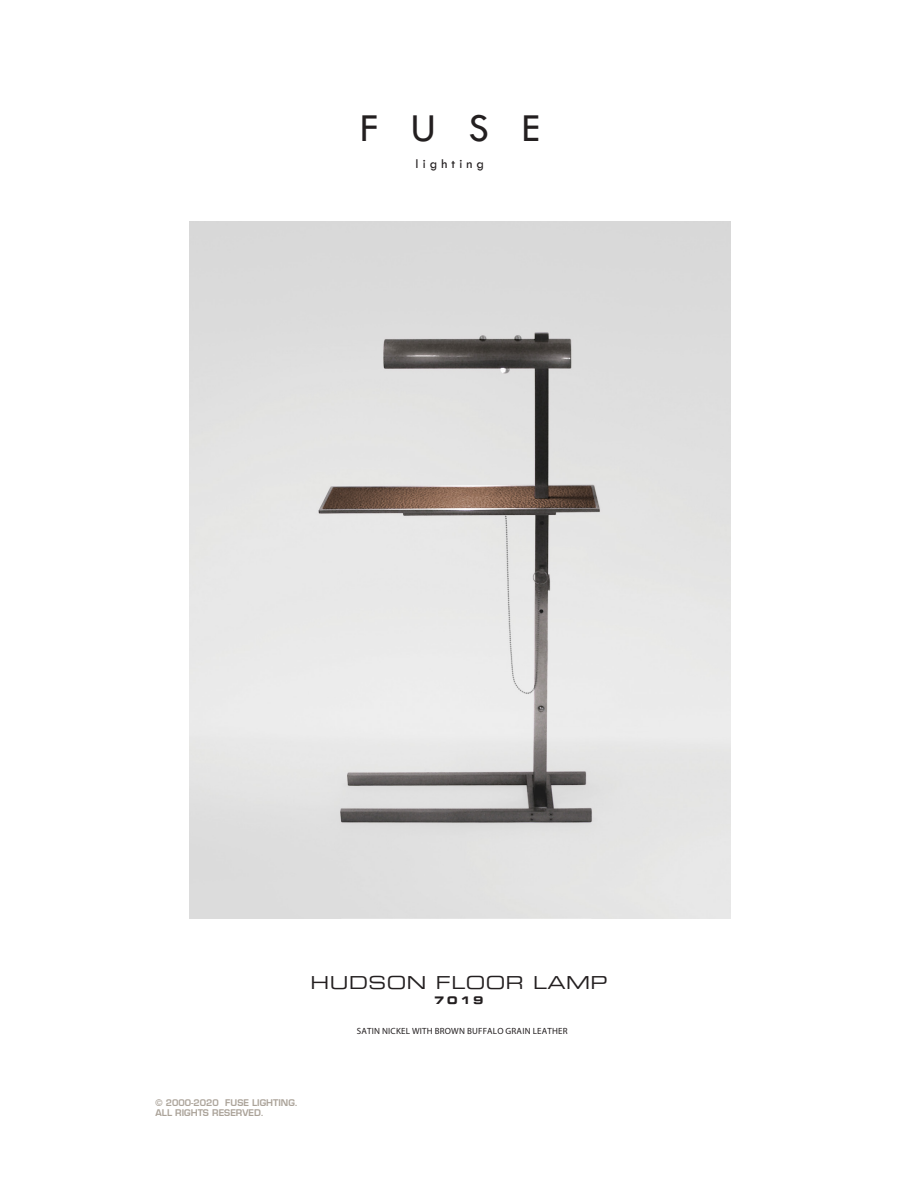
<style>
.page{position:relative;width:918px;height:1188px;background:#fff}
.page>*{position:absolute;margin:0;border:0;box-sizing:border-box;transform-origin:0 0}
.t1{font:41.1px "Tw Cen";color:#231f20}
.Product{font:18px "Eurostile LT Extended Two";letter-spacing:.025em;color:#231f20}
.t2{font:13.65px "Tw Cen";letter-spacing:.3em;color:#231f20}
.Number{font:10.5px "Eurostile LT Bold Extended Two";color:#231f20}
.t3{font:600 9px/10.8px "Eurostile LT";color:#aba399}
.Front_Caption{font:9px "Myriad Pro";letter-spacing:.02em;color:#231f20}
</style>
<div class="page">
<div style="left:149px;top:222px;width:621px;height:696px;background:linear-gradient(to bottom,#fff,#fff)"></div>
<img style="left:189px;top:222px;width:541px;height:696px">
<h1 class="t1" style="left:360px;top:103px;width:181px">FUSE</h1>
<h3 class="t2" style="left:416px;top:155px;width:70px">lighting</h3>
<p class="Product" style="left:311px;top:970px;width:298px">HUDSON FLOOR LAMP</p>
<p class="Number" style="left:434px;top:992px;width:51px">7019</p>
<p class="Front_Caption" style="left:357px;top:1026px;width:212px">SATIN NICKEL WITH BROWN BUFFALO GRAIN LEATHER</p>
<p class="t3" style="left:156px;top:1097px;width:144px">© 2000-2020 FUSE LIGHTING.<br>ALL RIGHTS RESERVED.</p>
</div>
